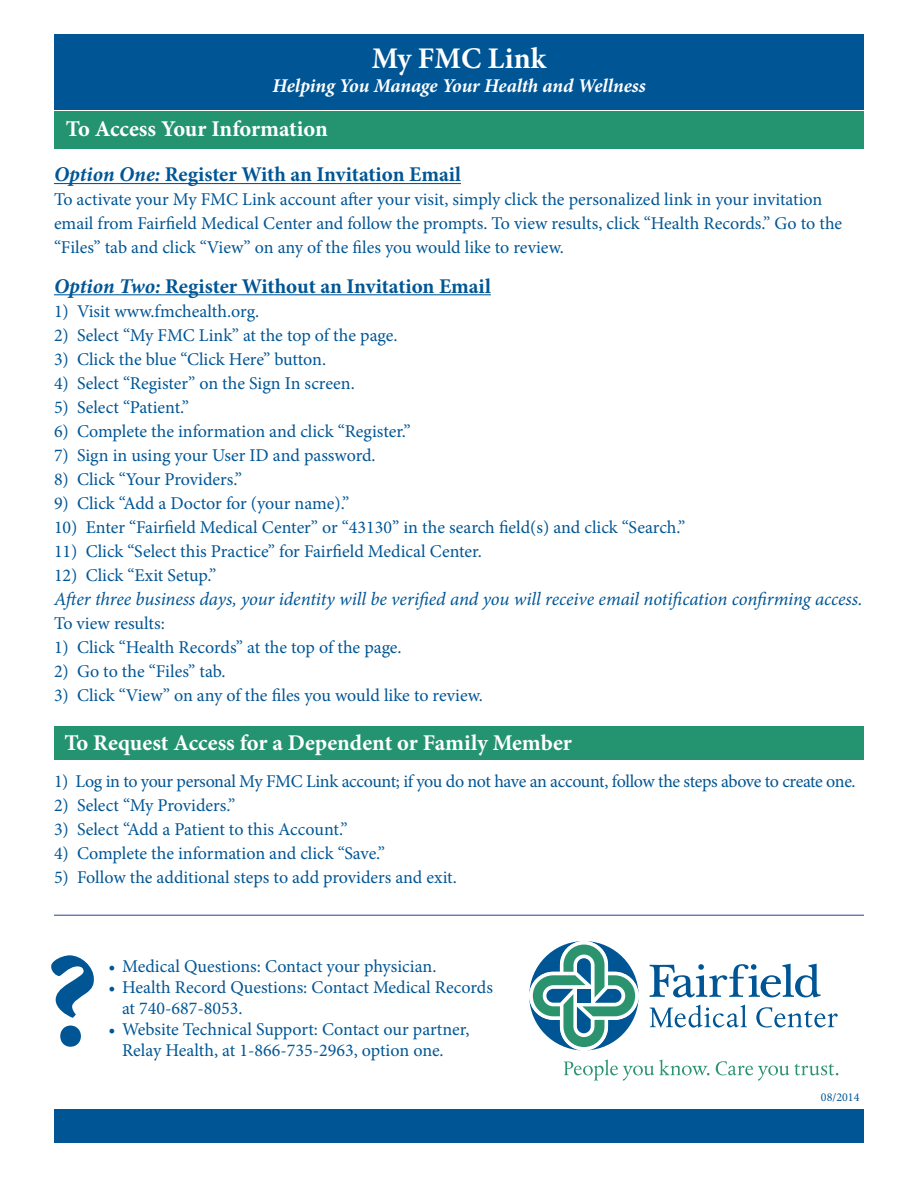
<style>
.page{position:relative;width:918px;height:1188px;background:#fff}
.page>*{position:absolute;margin:0;border:0;box-sizing:border-box;transform-origin:0 0}
.t1{font:700 135px "Minion Pro";color:#005695}
.t2{font:700 30px "Minion Pro";color:#fff}
.t3{font:700 22.5px "Minion Pro";letter-spacing:-.005em;color:#fff}
.t4{font:700 21px "Minion Pro";letter-spacing:-.005em;color:#005695}
.t5{font:italic 700 19.5px "Minion Pro";letter-spacing:-.005em;color:#fff}
.t6{font:italic 18.75px "Minion Pro";letter-spacing:-.005em;color:#005695}
.t7{font:18px/24px "Minion Pro";color:#005695}
.t8{font:18px "Minion Pro";letter-spacing:-.025em;color:#005695}
.t9{font:12px "Minion Pro";color:#005695}
.s1{font-style:italic}
</style>
<div class="page">
<div style="left:54px;top:34px;width:810px;height:76px;background:#005695"></div>
<hr style="left:54px;top:294px;width:437px;height:1px;background:#005695">
<svg style="left:650px;top:964px;width:171px;height:33px"></svg>
<svg style="left:650px;top:1005px;width:188px;height:23px"></svg>
<svg style="left:529px;top:941px;width:110px;height:110px"></svg>
<svg style="left:564px;top:1059px;width:145px;height:22px"></svg>
<svg style="left:716px;top:1061px;width:122px;height:20px"></svg>
<hr style="left:54px;top:183px;width:407px;height:1px;background:#005695">
<div style="left:54px;top:1109px;width:810px;height:34px;background:#005695"></div>
<div style="left:54px;top:112px;width:810px;height:37px;background:#249470"></div>
<hr style="left:54px;top:915px;width:810px;height:1px;background:#25408f">
<div style="left:54px;top:727px;width:810px;height:33px;background:#249470"></div>
<h2 class="t2" style="left:372px;top:38px;width:176px">My FMC Link</h2>
<p class="t5" style="left:272px;top:72px;width:375px">Helping You Manage Your Health and Wellness</p>
<p class="t3" style="left:66px;top:113px;width:263px">To Access Your Information</p>
<p class="t4" style="left:54px;top:160px;width:409px"><span class="s1">Option One:</span> Register With an Invitation Email</p>
<p class="t7" style="left:54px;top:188px;width:790px">To activate your My FMC Link account after your visit, simply click the personalized link in your invitation email from Fairfield Medical Center and follow the prompts. To view results, click “Health Records.” Go to the “Files” tab and click “View” on any of the files you would like to review.</p>
<p class="t4" style="left:54px;top:271px;width:438px"><span class="s1">Option Two:</span> Register Without an Invitation Email</p>
<p class="t7" style="left:54px;top:299px;width:207px">1) Visit www.fmchealth.org.</p>
<p class="t7" style="left:54px;top:323px;width:345px">2) Select “My FMC Link” at the top of the page.</p>
<p class="t7" style="left:54px;top:347px;width:274px">3) Click the blue “Click Here” button.</p>
<p class="t7" style="left:54px;top:371px;width:302px">4) Select “Register” on the Sign In screen.</p>
<p class="t7" style="left:54px;top:395px;width:137px">5) Select “Patient.”</p>
<p class="t7" style="left:54px;top:419px;width:358px">6) Complete the information and click “Register.”</p>
<p class="t7" style="left:54px;top:443px;width:323px">7) Sign in using your User ID and password.</p>
<p class="t7" style="left:54px;top:467px;width:190px">8) Click “Your Providers.”</p>
<p class="t7" style="left:54px;top:491px;width:297px">9) Click “Add a Doctor for (your name).”</p>
<p class="t7" style="left:54px;top:515px;width:633px">10) Enter “Fairfield Medical Center” or “43130” in the search field(s) and click “Search.”</p>
<p class="t7" style="left:54px;top:539px;width:429px">11) Click “Select this Practice” for Fairfield Medical Center.</p>
<p class="t7" style="left:54px;top:563px;width:164px">12) Click “Exit Setup.”</p>
<p class="t6" style="left:54px;top:586px;width:810px">After three business days, your identity will be verified and you will receive email notification confirming access.</p>
<p class="t7" style="left:54px;top:611px;width:112px">To view results:</p>
<p class="t7" style="left:54px;top:635px;width:349px">1) Click “Health Records” at the top of the page.</p>
<p class="t7" style="left:54px;top:659px;width:173px">2) Go to the “Files” tab.</p>
<p class="t7" style="left:54px;top:683px;width:431px">3) Click “View” on any of the files you would like to review.</p>
<p class="t3" style="left:64px;top:726px;width:509px">To Request Access for a Dependent or Family Member</p>
<p class="t8" style="left:54px;top:770px;width:803px">1) Log in to your personal My FMC Link account; if you do not have an account, follow the steps above to create one.</p>
<p class="t7" style="left:54px;top:794px;width:183px">2) Select “My Providers.”</p>
<p class="t7" style="left:54px;top:818px;width:295px">3) Select “Add a Patient to this Account.”</p>
<p class="t7" style="left:54px;top:842px;width:333px">4) Complete the information and click “Save.”</p>
<p class="t7" style="left:54px;top:866px;width:404px">5) Follow the additional steps to add providers and exit.</p>
<h1 class="t1" style="left:45px;top:907px;width:55px">?</h1>
<p class="t7" style="left:109px;top:954px;width:329px">• Medical Questions: Contact your physician.</p>
<p class="t7" style="left:122px;top:976px;width:372px;line-height:21px;text-indent:-14px">• Health Record Questions: Contact Medical Records at 740-687-8053.</p>
<p class="t7" style="left:122px;top:1018px;width:349px;line-height:21px;text-indent:-14px">• Website Technical Support: Contact our partner,<br>Relay Health, at 1-866-735-2963, option one.</p>
<p class="t9" style="left:821px;top:1090px;width:40px">08/2014</p>
</div>
